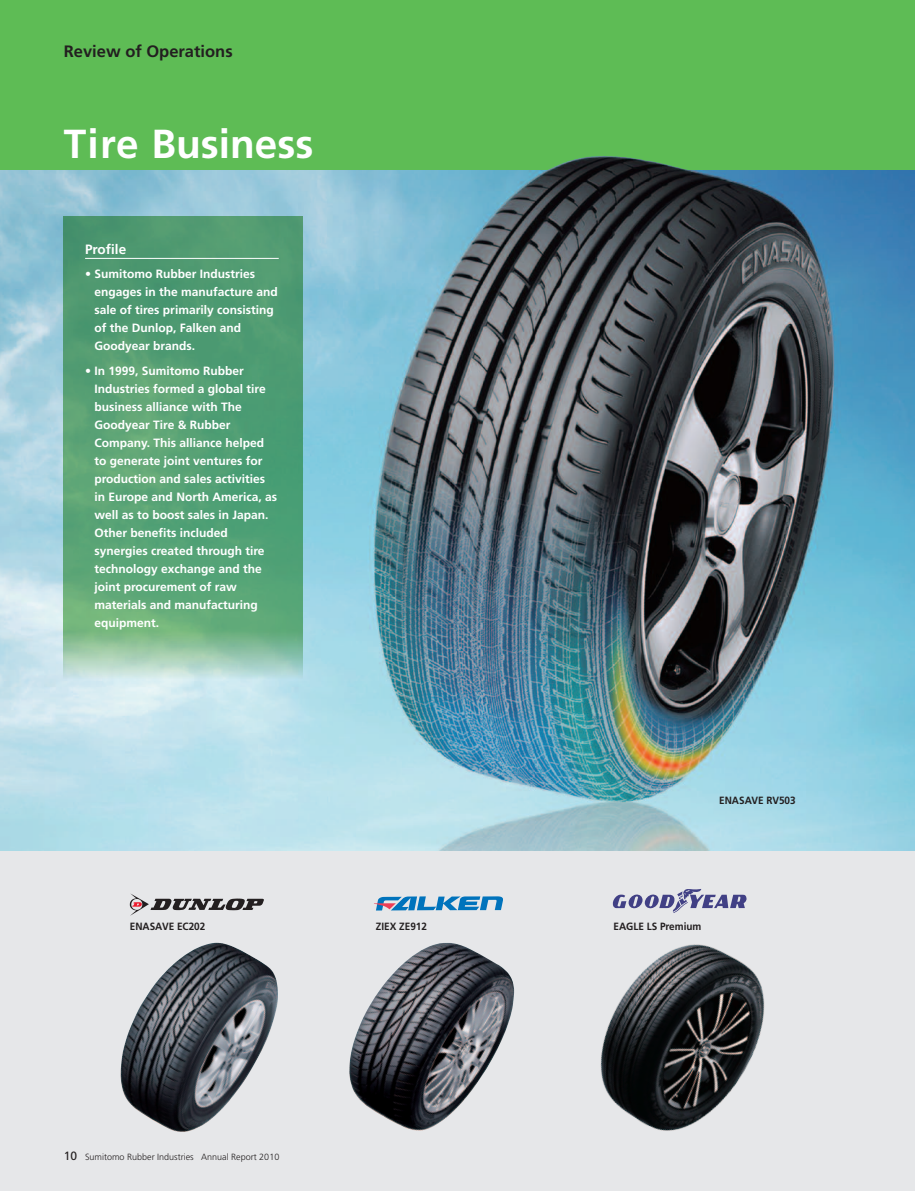
<style>
.page{position:relative;width:915px;height:1191px;background:#fff}
.page>*{position:absolute;margin:0;border:0;box-sizing:border-box;transform-origin:0 0}
.t1{font:700 40.5px "Frutiger";color:#fff}
.t2{font:700 16.5px "Frutiger";color:#231f20}
.t3{font:700 13.5px "Frutiger";color:#fff}
.t4{font:700 12px/18px "Frutiger";color:#fff}
.t5{font:700 10.5px "Frutiger";color:#231f20;scale:.95 1}
.t6{font:300 9px "Frutiger";color:#231f20}
.s1{font-weight:400;font-size:12px}
</style>
<div class="page">
<div style="left:0;top:0;width:914px;height:170px;background:#5ebc55"></div>
<div style="left:0;top:850px;width:914px;height:341px;background:#e6e7e9"></div>
<img style="left:0;top:170px;width:914px;height:680px">
<img style="left:467px;top:156px;width:136px;height:92px">
<img style="left:349px;top:943px;width:165px;height:187px">
<img style="left:600px;top:944px;width:165px;height:187px">
<svg style="left:130px;top:893px;width:134px;height:22px"></svg>
<svg style="left:374px;top:896px;width:129px;height:14px"></svg>
<svg style="left:612px;top:889px;width:134px;height:24px"></svg>
<img style="left:120px;top:942px;width:158px;height:190px">
<svg style="left:64px;top:217px;width:238px;height:480px;background:#60a77f"></svg>
<hr style="left:85px;top:258px;width:194px;height:1px;background:#fff">
<h2 class="t2" style="left:64px;top:41px;width:170px">Review of Operations</h2>
<h1 class="t1" style="left:64px;top:120px;width:251px">Tire Business</h1>
<p class="t3" style="left:85px;top:241px;width:43px">Profile</p>
<p class="t4" style="left:94px;top:265px;width:185px;text-indent:-9px">• Sumitomo Rubber Industries engages in the manufacture and sale of tires primarily consisting of the Dunlop, Falken and<br>Goodyear brands.</p>
<p class="t4" style="left:94px;top:361px;width:184px;text-indent:-9px">• In 1999, Sumitomo Rubber<br>Industries formed a global tire business alliance with The<br>Goodyear Tire &amp; Rubber<br>Company. This alliance helped to generate joint ventures for production and sales activities in Europe and North America, as well as to boost sales in Japan.<br>Other benefits included synergies created through tire technology exchange and the joint procurement of raw materials and manufacturing equipment.</p>
<p class="t5" style="left:719px;top:794px;width:82px">ENASAVE RV503</p>
<p class="t5" style="left:130px;top:920px;width:81px">ENASAVE EC202</p>
<p class="t5" style="left:376px;top:920px;width:55px">ZIEX ZE912</p>
<p class="t5" style="left:613px;top:920px;width:94px">EAGLE LS Premium</p>
<p class="t6" style="left:64px;top:1152px;width:217px"><span class="s1">10</span> Sumitomo Rubber Industries Annual Report 2010</p>
</div>
